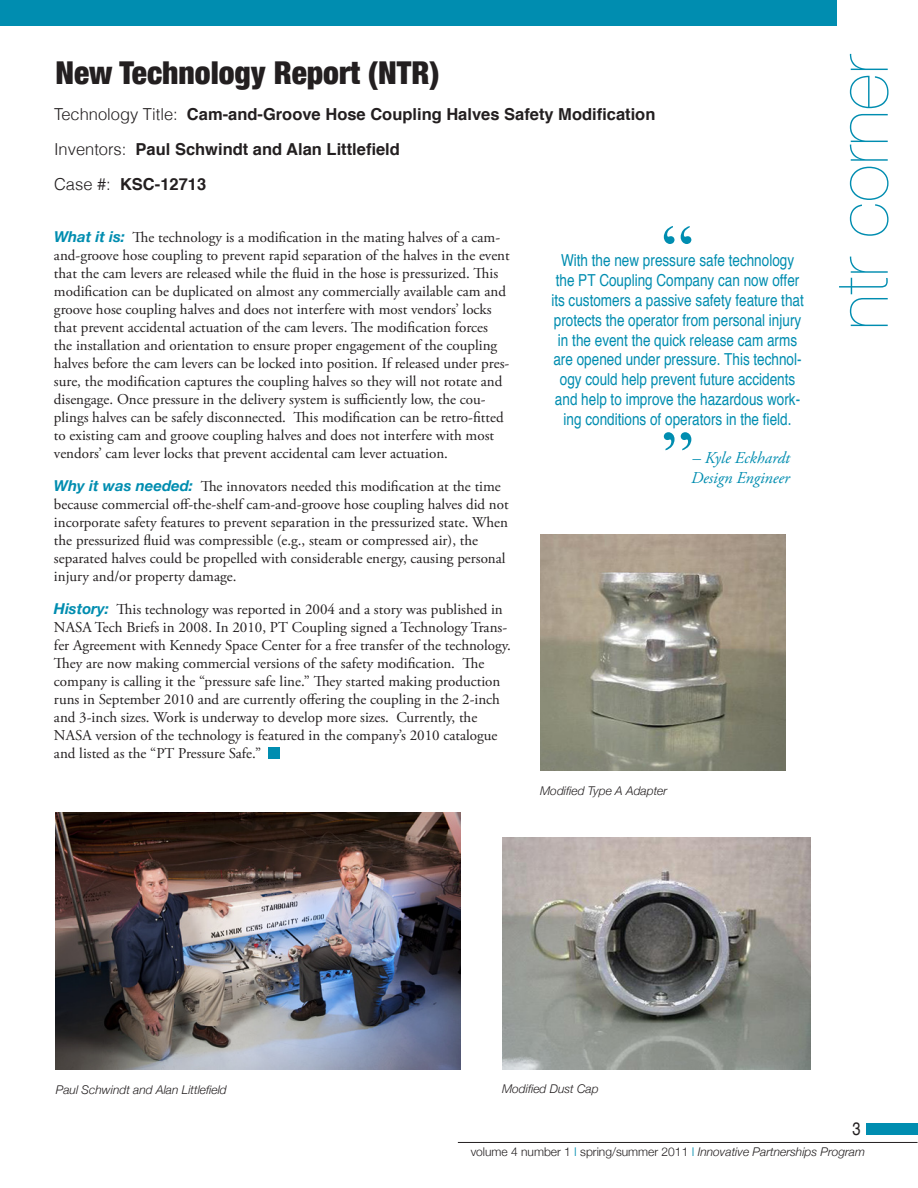
<style>
.page{position:relative;width:918px;height:1188px;background:#fff}
.page>*{position:absolute;margin:0;border:0;box-sizing:border-box;transform-origin:0 0}
.t1{font:200 72px "Helvetica Neue";color:#008db0}
.t2{font:900 condensed 31.5px "Helvetica Neue";color:#231f20}
.t3{font:condensed 18px "Helvetica";color:#231f20}
.t4{font:condensed 16.5px/19.8px "Helvetica";color:#008db0;text-align:center}
.t5{font:700 16.5px "Helvetica";color:#231f20}
.t6{font:italic 16.5px "Adobe Garamond Pro";color:#008db0}
.t7{font:15px/18px "Adobe Garamond Pro";color:#231f20}
.t8{font:italic 300 12px "Helvetica Neue";color:#231f20}
.t9{font:300 12px "Helvetica Neue";color:#231f20}
.s1{font-weight:300}
.s2{font-family:"Helvetica Neue";font-weight:700;font-style:italic;color:#008db0}
.s3{color:#008db0}
.s4{font-style:italic}
</style>
<div class="page">
<div style="left:0;top:0;width:837px;height:26px;background:#008db0"></div>
<hr style="left:458px;top:1142px;width:460px;height:1px;background:#231f20">
<div style="left:866px;top:1123px;width:52px;height:12px;background:#008db0"></div>
<svg style="left:664px;top:226px;width:27px;height:18px"></svg>
<svg style="left:664px;top:432px;width:27px;height:18px"></svg>
<div style="left:269px;top:747px;width:11px;height:11px;background:#008db0"></div>
<img style="left:540px;top:535px;width:246px;height:236px">
<img style="left:502px;top:838px;width:309px;height:231px">
<img style="left:56px;top:812px;width:405px;height:258px">
<p class="t2" style="left:56px;top:54px;width:385px">New Technology Report (NTR)</p>
<p class="t5" style="left:54px;top:101px;width:603px"><span class="s1">Technology Title:</span> Cam-and-Groove Hose Coupling Halves Safety Modification</p>
<p class="t5" style="left:54px;top:136px;width:347px"><span class="s1">Inventors:</span> Paul Schwindt and Alan Littlefield</p>
<p class="t5" style="left:54px;top:171px;width:154px"><span class="s1">Case #:</span> KSC-12713</p>
<p class="t7" style="left:54px;top:229px;width:457px"><span class="s2">What it is:</span> The technology is a modification in the mating halves of a cam&shy;and-groove hose coupling to prevent rapid separation of the halves in the event that the cam levers are released while the fluid in the hose is pressurized. This modification can be duplicated on almost any commercially available cam and groove hose coupling halves and does not interfere with most vendors’ locks that prevent accidental actuation of the cam levers. The modification forces the installation and orientation to ensure proper engagement of the coupling halves before the cam levers can be locked into position. If released under pres&shy;sure, the modification captures the coupling halves so they will not rotate and disengage. Once pressure in the delivery system is sufficiently low, the cou&shy;plings halves can be safely disconnected. This modification can be retro-fitted to existing cam and groove coupling halves and does not interfere with most vendors’ cam lever locks that prevent accidental cam lever actuation.</p>
<p class="t7" style="left:54px;top:478px;width:456px"><span class="s2">Why it was needed:</span> The innovators needed this modification at the time because commercial off-the-shelf cam-and-groove hose coupling halves did not incorporate safety features to prevent separation in the pressurized state. When the pressurized fluid was compressible (e.g., steam or compressed air), the separated halves could be propelled with considerable energy, causing personal injury and/or property damage.</p>
<p class="t7" style="left:54px;top:601px;width:459px"><span class="s2">History:</span> This technology was reported in 2004 and a story was published in NASA Tech Briefs in 2008. In 2010, PT Coupling signed a Technology Trans&shy;fer Agreement with Kennedy Space Center for a free transfer of the technology.<br>They are now making commercial versions of the safety modification. The company is calling it the “pressure safe line.” They started making production runs in September 2010 and are currently offering the coupling in the 2-inch and 3-inch sizes. Work is underway to develop more sizes. Currently, the NASA version of the technology is featured in the company’s 2010 catalogue and listed as the “PT Pressure Safe.”</p>
<p class="t4" style="left:551px;top:250px;width:254px">With the new pressure safe technology the PT Coupling Company can now offer its customers a passive safety feature that protects the operator from personal injury in the event the quick release cam arms are opened under pressure. This technol&shy;ogy could help prevent future accidents and help to improve the hazardous work&shy;ing conditions of operators in the field.</p>
<p class="t6" style="left:693px;top:448px;width:99px">– Kyle Eckhardt</p>
<p class="t6" style="left:691px;top:468px;width:100px">Design Engineer</p>
<p class="t8" style="left:540px;top:784px;width:129px">Modified Type A Adapter</p>
<p class="t1" style="left:821px;top:330px;width:278px;rotate:-90deg">ntr corner</p>
<p class="t8" style="left:56px;top:1083px;width:172px">Paul Schwindt and Alan Littlefield</p>
<p class="t8" style="left:502px;top:1082px;width:98px">Modified Dust Cap</p>
<p class="t3" style="left:853px;top:1117px;width:10px">3</p>
<p class="t9" style="left:471px;top:1145px;width:396px">volume 4 number 1 <span class="s3">I</span> spring/summer 2011 <span class="s3">I</span> <span class="s4">Innovative Partnerships Program</span></p>
</div>
